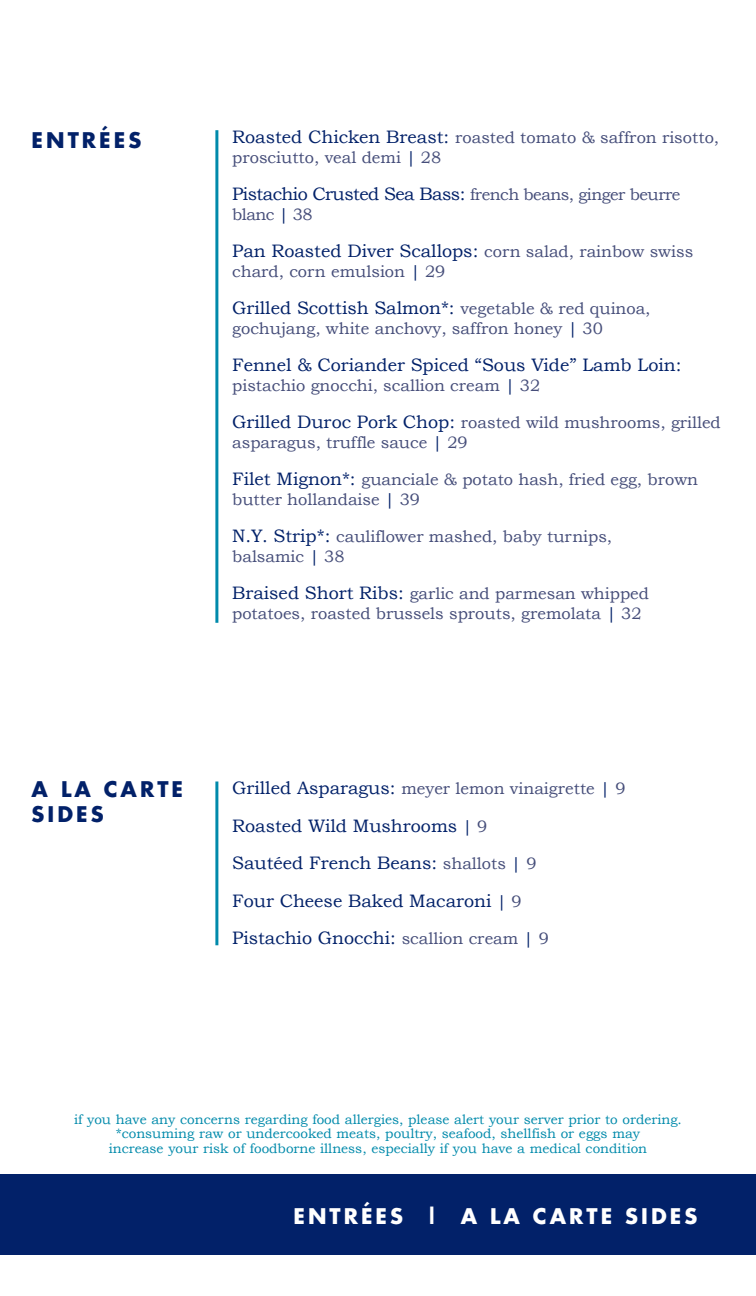
<style>
.page{position:relative;width:756px;height:1296px;background:#fff}
.page>*{position:absolute;margin:0;border:0;box-sizing:border-box;transform-origin:0 0}
.t1{font:700 21px "Futura";letter-spacing:.145em;color:#fff}
.t2{font:700 21px/25.2px "Futura";letter-spacing:.145em;color:#022169}
.t3{font:18px/37.5px "Bookman Old Style";color:#022169}
.t4{font:18px "Bookman Old Style";letter-spacing:-.03em;color:#022169}
.t5{font:16.5px/19.5px "Bookman Old Style";color:#464e7a}
.t6{font:13.5px/15px "Bookman Old Style";color:#008aab;text-align:center}
.s1{font-size:18px;color:#022169}
.s2{color:#022169}
.s3{font-size:16.5px;color:#464e7a}
.s4{font-size:16.5px}
</style>
<div class="page">
<hr style="left:215px;top:130px;width:3px;height:493px;background:#008aab">
<hr style="left:215px;top:782px;width:3px;height:163px;background:#008aab">
<div style="left:0;top:1174px;width:756px;height:82px;background:#022169"></div>
<p class="t2" style="left:32px;top:127px;width:111px">ENTRÉES</p>
<p class="t5" style="left:232px;top:128px;width:489px"><span class="s1">Roasted Chicken Breast:</span> roasted tomato &amp; saffron risotto, prosciutto, veal demi <span class="s2">|</span> 28</p>
<p class="t4" style="left:232px;top:184px;width:450px">Pistachio Crusted Sea Bass: <span class="s3">french beans, ginger beurre</span></p>
<p class="t5" style="left:232px;top:205px;width:82px">blanc <span class="s2">|</span> 38</p>
<p class="t3" style="left:232px;top:233px;width:463px">Pan Roasted Diver Scallops: <span class="s3">corn salad, rainbow swiss</span></p>
<p class="t5" style="left:232px;top:262px;width:215px">chard, corn emulsion <span class="s2">|</span> 29</p>
<p class="t3" style="left:232px;top:290px;width:420px">Grilled Scottish Salmon*: <span class="s3">vegetable &amp; red quinoa,</span></p>
<p class="t5" style="left:232px;top:319px;width:372px">gochujang, white anchovy, saffron honey <span class="s2">|</span> 30</p>
<p class="t3" style="left:232px;top:347px;width:451px">Fennel &amp; Coriander Spiced “Sous Vide” Lamb Loin:</p>
<p class="t5" style="left:232px;top:376px;width:310px">pistachio gnocchi, scallion cream <span class="s2">|</span> 32</p>
<p class="t5" style="left:232px;top:413px;width:490px"><span class="s1">Grilled Duroc Pork Chop:</span> roasted wild mushrooms, grilled asparagus, truffle sauce <span class="s2">|</span> 29</p>
<p class="t5" style="left:232px;top:470px;width:467px"><span class="s1">Filet Mignon*:</span> guanciale &amp; potato hash, fried egg, brown butter hollandaise <span class="s2">|</span> 39</p>
<p class="t5" style="left:232px;top:527px;width:382px"><span class="s1">N.Y. Strip*:</span> cauliflower mashed, baby turnips, balsamic <span class="s2">|</span> 38</p>
<p class="t5" style="left:232px;top:584px;width:418px"><span class="s1">Braised Short Ribs:</span> garlic and parmesan whipped potatoes, roasted brussels sprouts, gremolata <span class="s2">|</span> 32</p>
<p class="t2" style="left:32px;top:776px;width:153px">A LA CARTE<br>SIDES</p>
<p class="t5" style="left:232px;top:779px;width:395px"><span class="s1">Grilled Asparagus:</span> meyer lemon vinaigrette <span class="s2">|</span> 9</p>
<p class="t3" style="left:232px;top:807px;width:318px">Roasted Wild Mushrooms <span class="s4">|</span> <span class="s3">9<br></span>Sautéed French Beans: <span class="s3">shallots</span> <span class="s4">|</span> <span class="s3">9<br></span>Four Cheese Baked Macaroni <span class="s4">|</span> <span class="s3">9<br></span>Pistachio Gnocchi: <span class="s3">scallion cream</span> <span class="s4">|</span> <span class="s3">9</span></p>
<p class="t6" style="left:74px;top:1111px;width:609px">if you have any concerns regarding food allergies, please alert your server prior to ordering. *consuming raw or undercooked meats, poultry, seafood, shellfish or eggs may<br>increase your risk of foodborne illness, especially if you have a medical condition</p>
<p class="t1" style="left:293px;top:1201px;width:405px">ENTRÉES | A LA CARTE SIDES</p>
</div>
